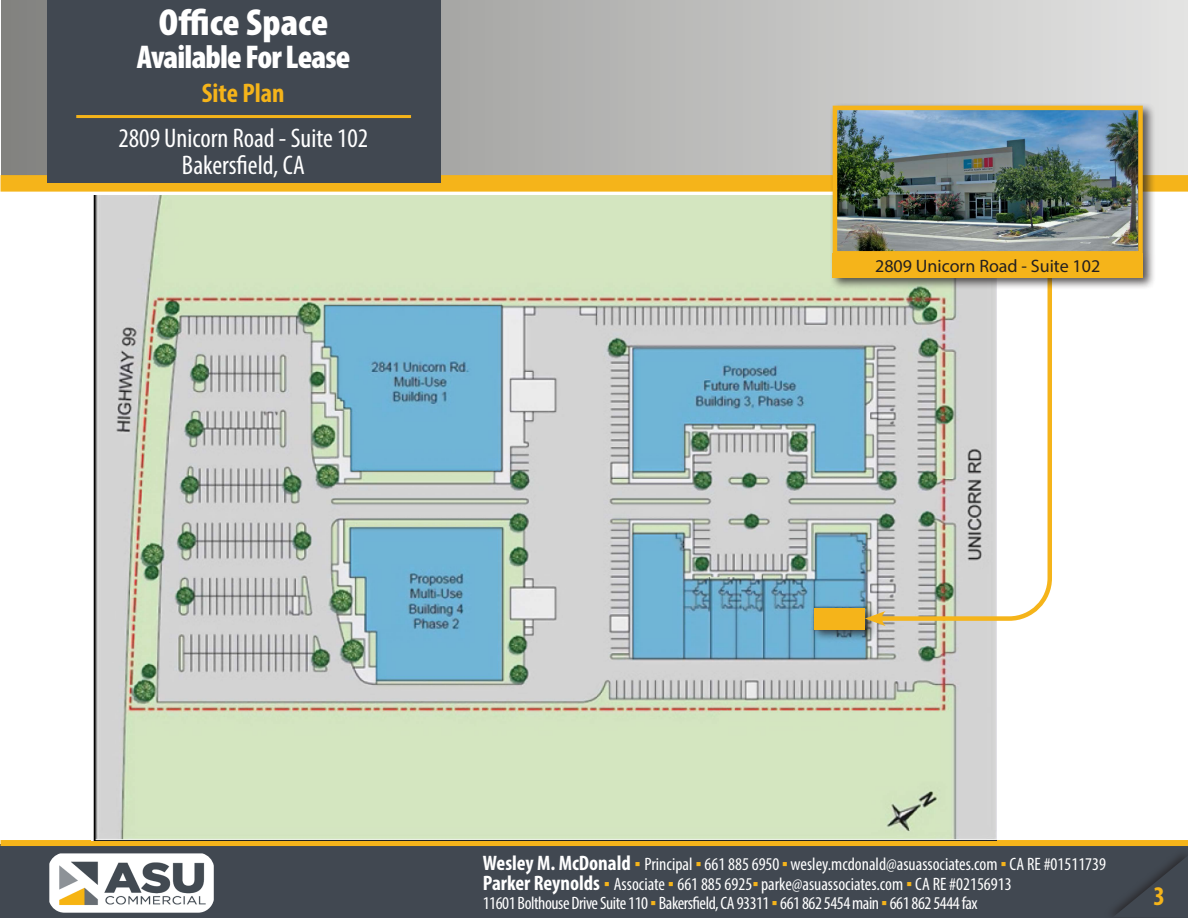
<style>
.page{position:relative;width:1188px;height:918px;background:#fff}
.page>*{position:absolute;margin:0;border:0;box-sizing:border-box;transform-origin:0 0}
.t1{font:900 condensed 37.8px "Myriad Pro";color:#fff}
.t2{font:900 condensed 33px "Myriad Pro";letter-spacing:-.025em;color:#fff}
.t3{font:condensed 27px/27px "Myriad Pro";color:#fff;text-align:center}
.t4{font:700 condensed 27px "Myriad Pro";color:#f5b41a}
.t5{font:condensed 18px/19.5px "Myriad Pro";color:#fff}
.t6{font:18px "Myriad Pro";color:#231f20}
.s1{font-weight:700;font-size:21px}
.s2{font-family:"Impact";font-stretch:normal;color:#f5b41a}
</style>
<div class="page">
<div style="left:1px;top:845px;width:1187px;height:73px;background:#414851"></div>
<div style="left:1px;top:840px;width:1187px;height:6px;background:#f5b41a"></div>
<svg style="left:1113px;top:856px;width:73px;height:60px"></svg>
<img style="left:49px;top:853px;width:165px;height:60px">
<svg style="left:1px;top:0;width:1187px;height:175px;background:#bcbcbb"></svg>
<div style="left:1px;top:175px;width:1187px;height:17px;background:#f5b41a"></div>
<div style="left:47px;top:0;width:393px;height:183px;background:#414851"></div>
<hr style="left:76px;top:115px;width:335px;height:3px;background:#f5b41a">
<img style="left:93px;top:195px;width:903px;height:645px">
<div style="left:811px;top:604px;width:67px;height:39px;background:#231f20;opacity:.75"></div>
<div style="left:814px;top:608px;width:51px;height:21px;background:#f5b41a"></div>
<svg style="left:873px;top:291px;width:179px;height:332px"></svg>
<svg style="left:865px;top:611px;width:21px;height:15px"></svg>
<div style="left:829px;top:102px;width:327px;height:189px;background:#231f20;opacity:.75"></div>
<img style="left:838px;top:111px;width:300px;height:140px">
<div style="left:833px;top:106px;width:310px;height:150px;border:4px solid #f5b41a"></div>
<div style="left:833px;top:253px;width:310px;height:25px;background:#f5b41a"></div>
<h1 class="t1" style="left:159px;top:-1px;width:171px">Office Space</h1>
<h2 class="t2" style="left:137px;top:36px;width:215px">Available For Lease</h2>
<p class="t4" style="left:202px;top:76px;width:84px">Site Plan</p>
<h3 class="t3" style="left:119px;top:124px;width:251px">2809 Unicorn Road - Suite 102<br>Bakersfield, CA</h3>
<p class="t6" style="left:875px;top:255px;width:227px">2809 Unicorn Road - Suite 102</p>
<p class="t5" style="left:483px;top:854px;width:625px"><span class="s1">Wesley M. McDonald</span> <span class="s2">▪</span> Principal <span class="s2">▪</span> 661 885 6950<span class="s2">▪</span>wesley.mcdonald@asuassociates.com <span class="s2">▪</span> CA RE #01511739<br><span class="s1">Parker Reynolds</span> <span class="s2">▪</span> Associate <span class="s2">▪</span> 661 885 6925<span class="s2">▪</span>parke@asuassociates.com <span class="s2">▪</span> CA RE #02156913<br>11601 Bolthouse Drive Suite 110 <span class="s2">▪</span> Bakersfield, CA 93311 <span class="s2">▪</span> 661 862 5454 main <span class="s2">▪</span> 661 862 5444 fax</p>
<h3 class="t4" style="left:1154px;top:880px;width:13px">3</h3>
</div>
